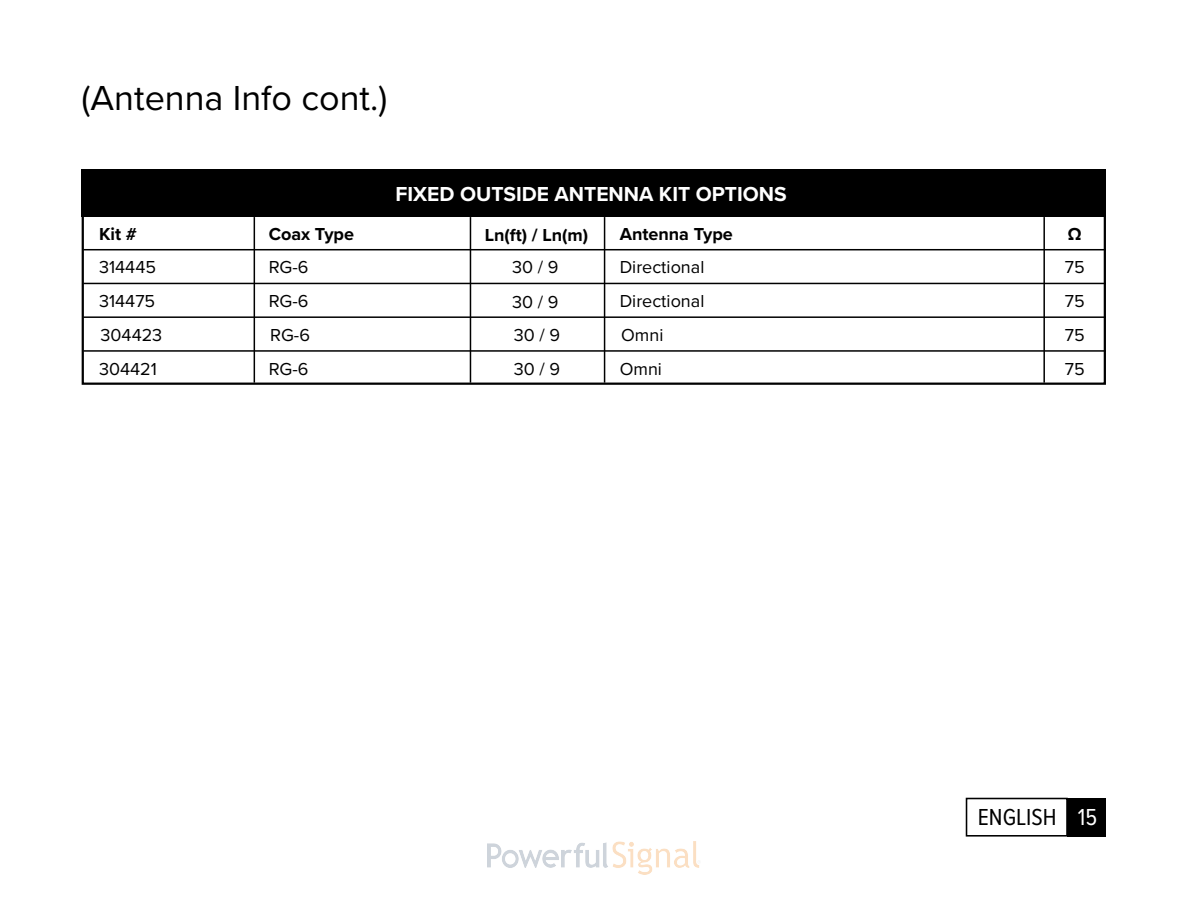
<style>
.page{position:relative;width:1188px;height:918px;background:#fff}
.page>*{position:absolute;margin:0;border:0;box-sizing:border-box;transform-origin:0 0}
.t1{font:36px "Proxima Nova";color:#000}
.t2{font:24px "Proxima Nova Cond";color:#000}
.t3{font:700 21px "Proxima Nova";color:#fff}
.t4{font:18px "Proxima Nova";color:#000}
.t5{font:700 18px "Proxima Nova";color:#000}
.s1{color:#fff}
</style>
<div class="page">
<div style="left:1067px;top:798px;width:39px;height:39px;background:#000"></div>
<div style="left:966px;top:798px;width:102px;height:39px;border:2px solid #000"></div>
<div style="left:82px;top:170px;width:1024px;height:47px;background:#000"></div>
<hr style="left:254px;top:217px;width:1px;height:166px;background:#000">
<hr style="left:470px;top:217px;width:1px;height:166px;background:#000">
<hr style="left:604px;top:217px;width:1px;height:166px;background:#000">
<hr style="left:1043px;top:217px;width:2px;height:166px;background:#000">
<hr style="left:83px;top:249px;width:1023px;height:1px;background:#000">
<hr style="left:83px;top:283px;width:1023px;height:1px;background:#000">
<hr style="left:83px;top:316px;width:1023px;height:2px;background:#000">
<hr style="left:83px;top:350px;width:1023px;height:2px;background:#000">
<img style="left:487px;top:842px;width:212px;height:33px">
<p class="t1" style="left:82px;top:71px;width:307px">(Antenna Info cont.)</p>
<p class="t3" style="left:396px;top:178px;width:393px">FIXED OUTSIDE ANTENNA KIT OPTIONS</p>
<p class="t5" style="left:99px;top:221px;width:39px">Kit #</p>
<p class="t5" style="left:269px;top:221px;width:87px">Coax Type</p>
<p class="t5" style="left:485px;top:222px;width:105px">Ln(ft) / Ln(m)</p>
<p class="t5" style="left:620px;top:221px;width:115px">Antenna Type</p>
<p class="t5" style="left:1068px;top:221px;width:15px">Ω</p>
<p class="t4" style="left:99px;top:253px;width:58px">314445</p>
<p class="t4" style="left:269px;top:253px;width:41px">RG-6</p>
<p class="t4" style="left:512px;top:254px;width:48px">30 / 9</p>
<p class="t4" style="left:620px;top:253px;width:86px">Directional</p>
<p class="t4" style="left:1065px;top:253px;width:21px">75</p>
<p class="t4" style="left:99px;top:288px;width:58px">314475</p>
<p class="t4" style="left:269px;top:288px;width:41px">RG-6</p>
<p class="t4" style="left:512px;top:289px;width:48px">30 / 9</p>
<p class="t4" style="left:620px;top:288px;width:86px">Directional</p>
<p class="t4" style="left:1065px;top:288px;width:21px">75</p>
<p class="t4" style="left:101px;top:321px;width:63px">304423</p>
<p class="t4" style="left:99px;top:356px;width:59px">304421</p>
<p class="t4" style="left:270px;top:321px;width:41px">RG-6</p>
<p class="t4" style="left:269px;top:356px;width:41px">RG-6</p>
<p class="t4" style="left:514px;top:322px;width:48px">30 / 9</p>
<p class="t4" style="left:514px;top:356px;width:48px">30 / 9</p>
<p class="t4" style="left:621px;top:321px;width:44px">Omni</p>
<p class="t4" style="left:620px;top:356px;width:44px">Omni</p>
<p class="t4" style="left:1065px;top:321px;width:21px">75</p>
<p class="t4" style="left:1065px;top:356px;width:21px">75</p>
<h2 class="t2" style="left:978px;top:799px;width:121px">ENGLISH <span class="s1">15</span></h2>
</div>
